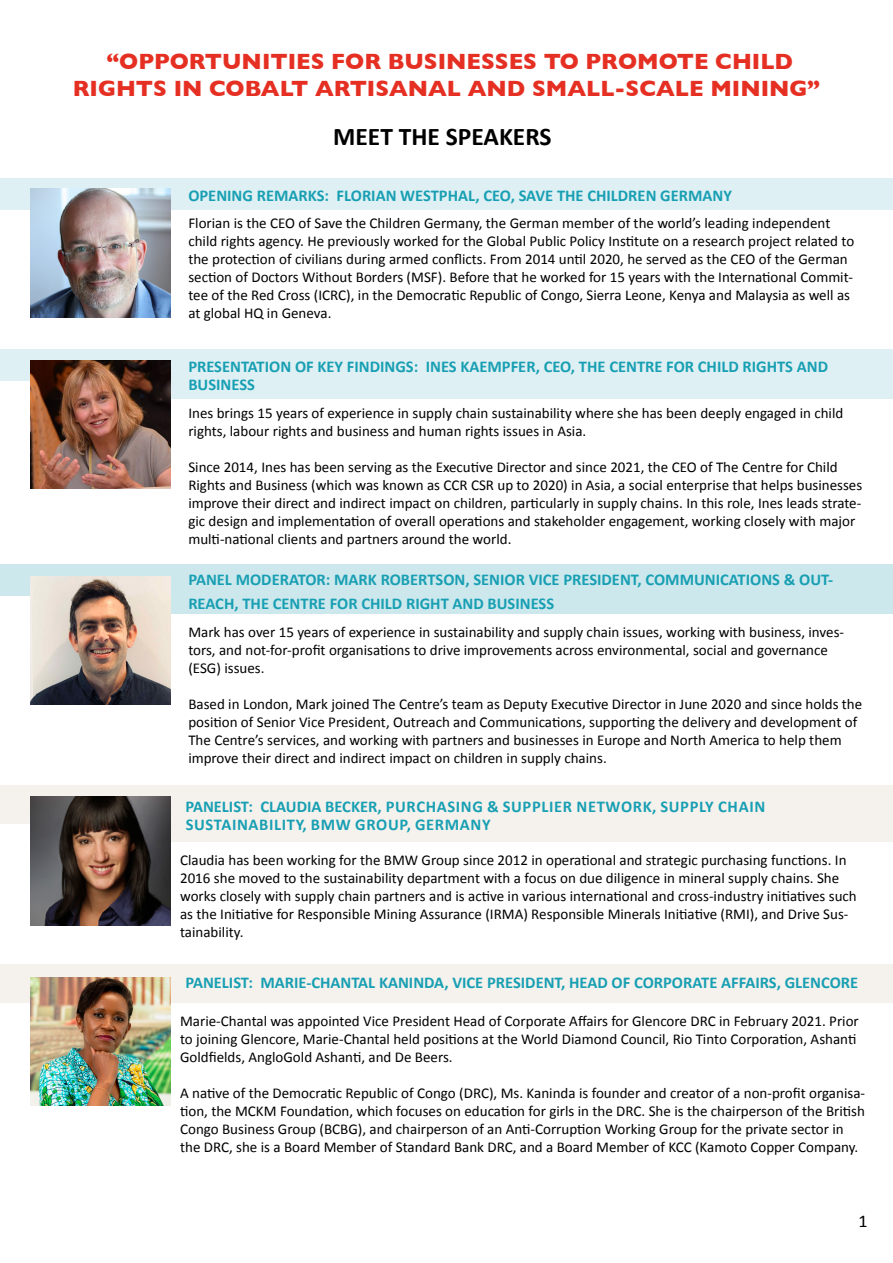
<style>
.page{position:relative;width:893px;height:1263px;background:#fff}
.page>*{position:absolute;margin:0;border:0;box-sizing:border-box;transform-origin:0 0}
.t1{font:700 25.5px "Calibri";color:#000}
.t2{font:700 22.5px/27px "Gill Sans";color:#e52f22;text-align:center}
.t3{font:18px "Calibri";color:#000}
.t4{font:700 16.5px/18px "Calibri";color:#189fb3}
.t5{font:700 16.5px/18px "Calibri";letter-spacing:.04em;color:#189fb3}
.t6{font:15px/18px "Calibri";color:#000}
</style>
<div class="page">
<div style="left:135px;top:380px;width:757px;height:19px;background:#def0f3"></div>
<div style="left:0;top:178px;width:892px;height:32px;background:#def0f3"></div>
<img style="left:30px;top:189px;width:141px;height:128px">
<div style="left:0;top:349px;width:892px;height:32px;background:#def0f3"></div>
<img style="left:30px;top:360px;width:141px;height:128px">
<div style="left:0;top:564px;width:892px;height:32px;background:#cde8ed"></div>
<div style="left:100px;top:596px;width:792px;height:18px;background:#cde8ed"></div>
<img style="left:30px;top:576px;width:141px;height:128px">
<div style="left:0;top:785px;width:892px;height:39px;background:#f5f2ed"></div>
<div style="left:80px;top:803px;width:812px;height:39px;background:#f5f2ed"></div>
<img style="left:30px;top:797px;width:141px;height:128px">
<div style="left:0;top:964px;width:892px;height:39px;background:#f5f2ed"></div>
<img style="left:30px;top:977px;width:141px;height:129px">
<h2 class="t2" style="left:73px;top:48px;width:749px">“OPPORTUNITIES FOR BUSINESSES TO PROMOTE CHILD<br>RIGHTS IN COBALT ARTISANAL AND SMALL-SCALE MINING”</h2>
<h1 class="t1" style="left:333px;top:120px;width:220px">MEET THE SPEAKERS</h1>
<p class="t4" style="left:188px;top:186px;width:545px">OPENING REMARKS: FLORIAN WESTPHAL, CEO, SAVE THE CHILDREN GERMANY</p>
<p class="t6" style="left:188px;top:214px;width:667px">Florian is the CEO of Save the Children Germany, the German member of the world’s leading independent child rights agency. He previously worked for the Global Public Policy Institute on a research project related to the protection of civilians during armed conflicts. From 2014 until 2020, he served as the CEO of the German section of Doctors Without Borders (MSF). Before that he worked for 15 years with the International Commit&shy;tee of the Red Cross (ICRC), in the Democratic Republic of Congo, Sierra Leone, Kenya and Malaysia as well as at global HQ in Geneva.</p>
<p class="t4" style="left:188px;top:357px;width:641px">PRESENTATION OF KEY FINDINGS: INES KAEMPFER, CEO, THE CENTRE FOR CHILD RIGHTS AND<br>BUSINESS</p>
<p class="t6" style="left:188px;top:404px;width:656px">Ines brings 15 years of experience in supply chain sustainability where she has been deeply engaged in child rights, labour rights and business and human rights issues in Asia.</p>
<p class="t6" style="left:188px;top:458px;width:675px">Since 2014, Ines has been serving as the Executive Director and since 2021, the CEO of The Centre for Child Rights and Business (which was known as CCR CSR up to 2020) in Asia, a social enterprise that helps businesses improve their direct and indirect impact on children, particularly in supply chains. In this role, Ines leads strate&shy;gic design and implementation of overall operations and stakeholder engagement, working closely with major multi-national clients and partners around the world.</p>
<p class="t4" style="left:188px;top:568px;width:646px;line-height:23.4px">PANEL MODERATOR: MARK ROBERTSON, SENIOR VICE PRESIDENT, COMMUNICATIONS &amp; OUT-<br>REACH, THE CENTRE FOR CHILD RIGHT AND BUSINESS</p>
<p class="t6" style="left:188px;top:623px;width:657px">Mark has over 15 years of experience in sustainability and supply chain issues, working with business, inves&shy;tors, and not-for-profit organisations to drive improvements across environmental, social and governance (ESG) issues.</p>
<p class="t6" style="left:188px;top:695px;width:675px">Based in London, Mark joined The Centre’s team as Deputy Executive Director in June 2020 and since holds the position of Senior Vice President, Outreach and Communications, supporting the delivery and development of The Centre’s services, and working with partners and businesses in Europe and North America to help them improve their direct and indirect impact on children in supply chains.</p>
<p class="t5" style="left:185px;top:797px;width:581px">PANELIST: CLAUDIA BECKER, PURCHASING &amp; SUPPLIER NETWORK, SUPPLY CHAIN<br>SUSTAINABILITY, BMW GROUP, GERMANY</p>
<p class="t6" style="left:180px;top:851px;width:678px">Claudia has been working for the BMW Group since 2012 in operational and strategic purchasing functions. In 2016 she moved to the sustainability department with a focus on due diligence in mineral supply chains. She works closely with supply chain partners and is active in various international and cross-industry initiatives such as the Initiative for Responsible Mining Assurance (IRMA) Responsible Minerals Initiative (RMI), and Drive Sus&shy;tainability.</p>
<p class="t4" style="left:185px;top:974px;width:674px">PANELIST: MARIE-CHANTAL KANINDA, VICE PRESIDENT, HEAD OF CORPORATE AFFAIRS, GLENCORE</p>
<p class="t6" style="left:180px;top:1012px;width:680px">Marie-Chantal was appointed Vice President Head of Corporate Affairs for Glencore DRC in February 2021. Prior to joining Glencore, Marie-Chantal held positions at the World Diamond Council, Rio Tinto Corporation, Ashanti<br>Goldfields, AngloGold Ashanti, and De Beers.</p>
<p class="t6" style="left:180px;top:1084px;width:686px">A native of the Democratic Republic of Congo (DRC), Ms. Kaninda is founder and creator of a non-profit organisa&shy;tion, the MCKM Foundation, which focuses on education for girls in the DRC. She is the chairperson of the British Congo Business Group (BCBG), and chairperson of an Anti-Corruption Working Group for the private sector in the DRC, she is a Board Member of Standard Bank DRC, and a Board Member of KCC (Kamoto Copper Company.</p>
<p class="t3" style="left:858px;top:1210px;width:11px">1</p>
</div>
